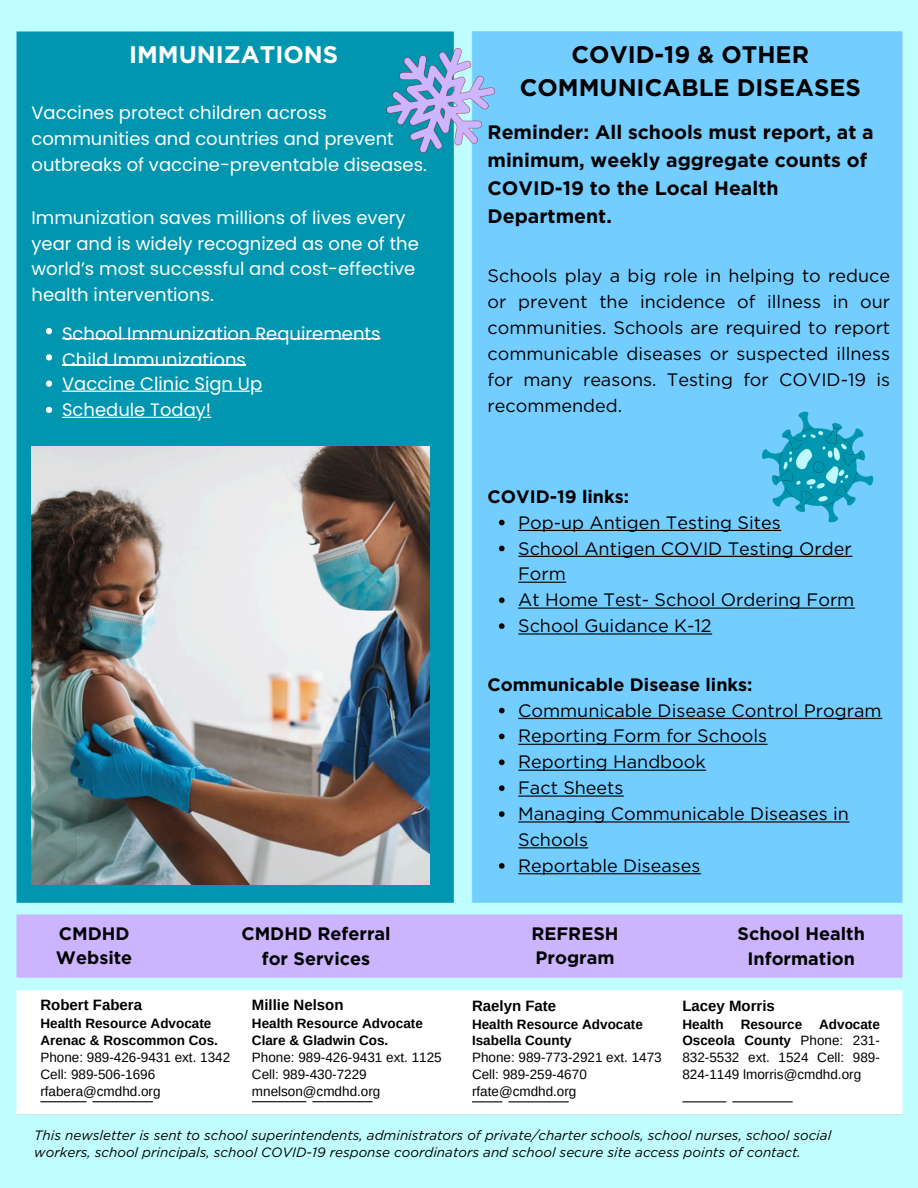
<style>
.page{position:relative;width:918px;height:1188px;background:#c0fdff}
.page>*{position:absolute;margin:0;border:0;box-sizing:border-box;transform-origin:0 0}
.t1{font:700 24px/32.7px "Gotham";color:#000;text-align:center}
.t2{font:700 24px "Gotham";color:#fff}
.t3{font:700 19.5px/28.2px "Gotham";color:#000}
.t4{font:18px/25.8px "Gotham";color:#000;text-align:justify}
.t5{font:18px/25.5px "Poppins";color:#fff}
.t6{font:700 18px/24.8px "Gotham";color:#000}
.t7{font:700 15px "Arimo";color:#000}
.t8{font:13.5px/16.8px "Arimo";color:#000}
.t9{font:italic 13.5px/16.8px "Gotham";color:#000}
.t10{font:700 13.5px "Arimo";color:#000}
.s1{font-weight:700}
</style>
<div class="page">
<img style="left:16px;top:31px;width:887px;height:1084px">
<img style="left:32px;top:447px;width:398px;height:437px">
<svg style="left:40px;top:1101px;width:121px;height:1px"></svg>
<svg style="left:46px;top:407px;width:6px;height:6px"></svg>
<svg style="left:62px;top:417px;width:149px;height:1px"></svg>
<svg style="left:46px;top:381px;width:6px;height:6px"></svg>
<svg style="left:62px;top:391px;width:200px;height:1px"></svg>
<svg style="left:46px;top:354px;width:6px;height:7px"></svg>
<hr style="left:62px;top:364px;width:184px;height:2px;background:#fff">
<svg style="left:46px;top:328px;width:6px;height:6px"></svg>
<svg style="left:62px;top:338px;width:319px;height:1px"></svg>
<svg style="left:252px;top:1101px;width:128px;height:1px"></svg>
<img style="left:378px;top:40px;width:125px;height:121px">
<svg style="left:472px;top:1101px;width:105px;height:1px"></svg>
<svg style="left:682px;top:1101px;width:118px;height:1px"></svg>
<h3 class="t2" style="left:129px;top:40px;width:211px">IMMUNIZATIONS</h3>
<h3 class="t1" style="left:520px;top:38px;width:343px">COVID-19 &amp; OTHER<br>COMMUNICABLE DISEASES</h3>
<p class="t5" style="left:32px;top:100px;width:397px">Vaccines protect children across communities and countries and prevent outbreaks of vaccine-preventable diseases.</p>
<p class="t5" style="left:32px;top:205px;width:389px">Immunization saves millions of lives every year and is widely recognized as one of the world’s most successful and cost-effective health interventions.</p>
<p class="t5" style="left:62px;top:321px;width:320px">School Immunization Requirements<br>Child Immunizations<br>Vaccine Clinic Sign Up<br>Schedule Today!</p>
<p class="t3" style="left:488px;top:118px;width:388px">Reminder: All schools must report, at a minimum, weekly aggregate counts of<br>COVID-19 to the Local Health<br>Department.</p>
<h3 class="t4" style="left:488px;top:263px;width:404px">Schools play a big role in helping to reduce or prevent the incidence of illness in our communities. Schools are required to report communicable diseases or suspected illness for many reasons. Testing for COVID-19 is recommended.</h3>
<h3 class="t6" style="left:488px;top:484px;width:143px">COVID-19 links:</h3>
<p class="t4" style="left:518px;top:509px;width:264px">Pop-up Antigen Testing Sites</p>
<h1 class="t4" style="left:518px;top:535px;width:335px">School Antigen COVID Testing Order</h1>
<h1 class="t4" style="left:518px;top:561px;width:49px">Form</h1>
<h3 class="t4" style="left:518px;top:587px;width:338px">At Home Test- School Ordering Form</h3>
<h2 class="t4" style="left:518px;top:613px;width:195px">School Guidance K-12</h2>
<h3 class="t6" style="left:488px;top:672px;width:267px">Communicable Disease links:</h3>
<h3 class="t4" style="left:518px;top:697px;width:365px">Communicable Disease Control Program</h3>
<h3 class="t4" style="left:518px;top:723px;width:250px">Reporting Form for Schools</h3>
<h3 class="t4" style="left:518px;top:749px;width:189px">Reporting Handbook</h3>
<p class="t4" style="left:518px;top:775px;width:107px">Fact Sheets</p>
<h2 class="t4" style="left:518px;top:801px;width:332px">Managing Communicable Diseases in</h2>
<h3 class="t4" style="left:518px;top:827px;width:71px">Schools</h3>
<h3 class="t4" style="left:518px;top:852px;width:184px">Reportable Diseases</h3>
<h3 class="t6" style="left:56px;top:921px;width:78px">CMDHD<br>Website</h3>
<h3 class="t6" style="left:241px;top:921px;width:151px;text-align:center">CMDHD Referral for Services</h3>
<h2 class="t6" style="left:531px;top:921px;width:89px">REFRESH<br>Program</h2>
<h3 class="t7" style="left:40px;top:997px;width:103px">Robert Fabera</h3>
<h3 class="t8" style="left:40px;top:1015px;width:191px"><span class="s1">Health Resource Advocate<br>Arenac &amp; Roscommon Cos.<br></span>Phone: 989-426-9431 ext. 1342<br>Cell: 989-506-1696 rfabera@cmdhd.org</h3>
<h2 class="t7" style="left:252px;top:997px;width:93px">Millie Nelson</h2>
<h2 class="t8" style="left:252px;top:1015px;width:191px"><span class="s1">Health Resource Advocate<br>Clare &amp; Gladwin Cos.<br></span>Phone: 989-426-9431 ext. 1125<br>Cell: 989-430-7229 mnelson@cmdhd.org</h2>
<h2 class="t7" style="left:472px;top:997px;width:86px">Raelyn Fate</h2>
<h2 class="t8" style="left:472px;top:1016px;width:191px"><span class="s1">Health Resource Advocate<br>Isabella County<br></span>Phone: 989-773-2921 ext. 1473<br>Cell: 989-259-4670 rfate@cmdhd.org</h2>
<h3 class="t6" style="left:738px;top:921px;width:129px;text-align:center">School Health<br>Information</h3>
<p class="t7" style="left:682px;top:997px;width:94px">Lacey Morris</p>
<p class="t10" style="left:682px;top:1016px;width:43px">Health</p>
<p class="t10" style="left:741px;top:1016px;width:63px">Resource</p>
<p class="t8" style="left:682px;top:1016px;width:199px;text-align:justify;text-indent:137px"><span class="s1">Advocate Osceola County</span> Phone: 231- 832-5532 ext. 1524 Cell: 989- 824-1149 lmorris@cmdhd.org</p>
<p class="t9" style="left:34px;top:1127px;width:798px">This newsletter is sent to school superintendents, administrators of private/charter schools, school nurses, school social workers, school principals, school COVID-19 response coordinators and school secure site access points of contact.</p>
</div>
